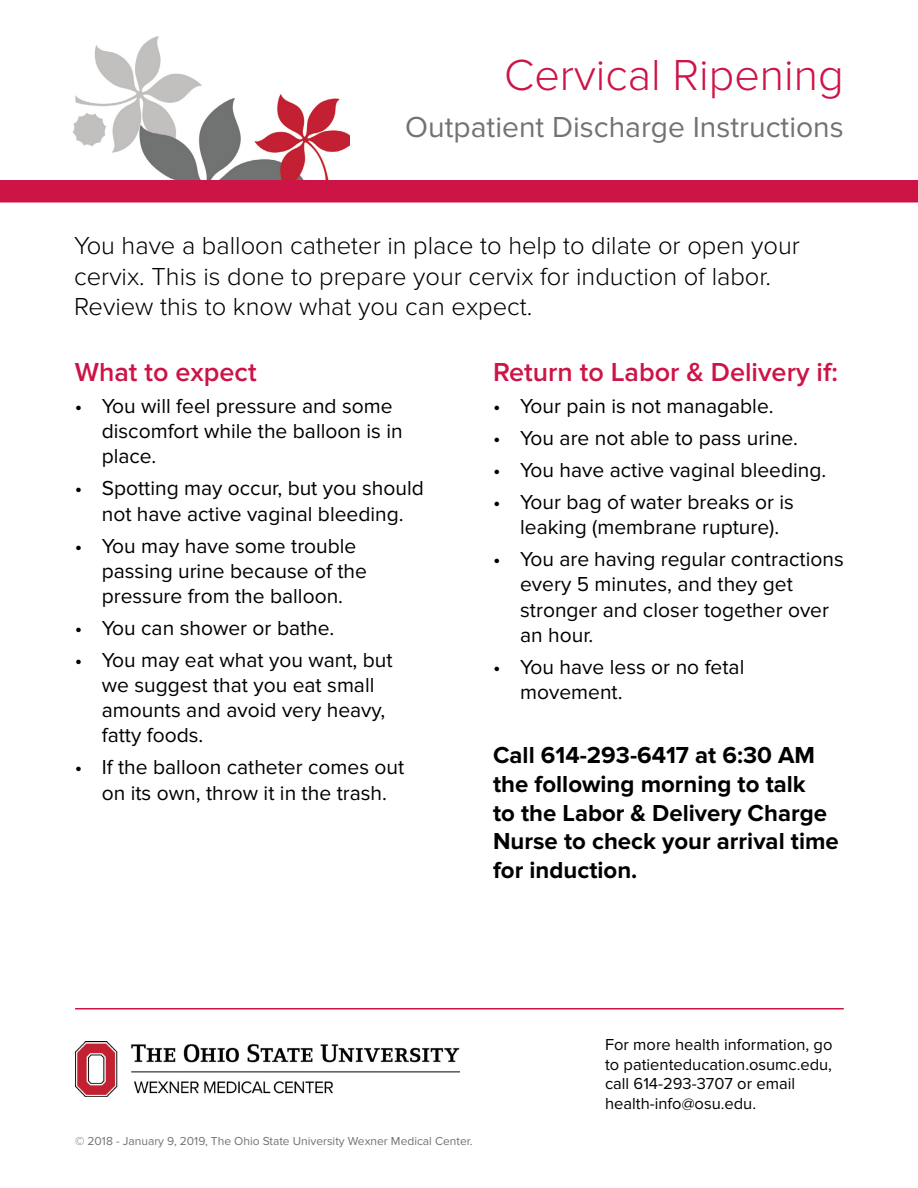
<style>
.page{position:relative;width:918px;height:1188px;background:#fff}
.page>*{position:absolute;margin:0;border:0;box-sizing:border-box;transform-origin:0 0}
.t1{font:300 45px "Proxima Nova";color:#cd1446}
.t2{font:30px "Proxima Nova";color:#717272}
.t3{font:600 27px "Proxima Nova";color:#cd1446}
.t4{font:300 25.5px/30.6px "Proxima Nova";color:#000}
.t5{font:700 24px/28.8px "Proxima Nova";color:#000}
.t6{font:21px/25.2px "Proxima Nova";color:#000}
.t7{font:16.5px/19.8px "Proxima Nova";color:#000}
.t8{font:12px "Proxima Nova";color:#717272}
</style>
<div class="page">
<img style="left:72px;top:36px;width:278px;height:144px">
<hr style="left:75px;top:1008px;width:769px;height:2px;background:#cd1446">
<img style="left:75px;top:1042px;width:385px;height:55px">
<div style="left:0;top:180px;width:918px;height:22px;background:#cd1446"></div>
<h1 class="t1" style="left:504px;top:49px;width:341px">Cervical Ripening</h1>
<h2 class="t2" style="left:405px;top:110px;width:440px">Outpatient Discharge Instructions</h2>
<p class="t4" style="left:74px;top:231px;width:727px">You have a balloon catheter in place to help to dilate or open your cervix. This is done to prepare your cervix for induction of labor.<br>Review this to know what you can expect.</p>
<p class="t3" style="left:75px;top:357px;width:183px">What to expect</p>
<p class="t6" style="left:102px;top:394px;width:302px;text-indent:-27px">• You will feel pressure and some discomfort while the balloon is in place.</p>
<p class="t6" style="left:75px;top:476px;width:351px;text-align:center">• Spotting may occur, but you should not have active vaginal bleeding.</p>
<p class="t6" style="left:102px;top:533px;width:267px;text-indent:-27px">• You may have some trouble passing urine because of the pressure from the balloon.</p>
<p class="t6" style="left:75px;top:616px;width:261px">• You can shower or bathe.</p>
<p class="t6" style="left:102px;top:648px;width:292px;text-indent:-27px">• You may eat what you want, but we suggest that you eat small amounts and avoid very heavy, fatty foods.</p>
<p class="t6" style="left:75px;top:755px;width:331px;text-align:center">• If the balloon catheter comes out on its own, throw it in the trash.</p>
<p class="t3" style="left:493px;top:357px;width:346px">Return to Labor &amp; Delivery if:</p>
<p class="t6" style="left:493px;top:394px;width:282px">• Your pain is not managable.</p>
<p class="t6" style="left:493px;top:426px;width:306px">• You are not able to pass urine.</p>
<p class="t6" style="left:493px;top:458px;width:335px">• You have active vaginal bleeding.</p>
<p class="t6" style="left:493px;top:490px;width:302px;text-align:center">• Your bag of water breaks or is leaking (membrane rupture).</p>
<p class="t6" style="left:520px;top:547px;width:325px;text-indent:-27px">• You are having regular contractions every 5 minutes, and they get stronger and closer together over an hour.</p>
<p class="t6" style="left:520px;top:655px;width:226px;text-indent:-27px">• You have less or no fetal movement.</p>
<p class="t5" style="left:493px;top:741px;width:347px">Call 614-293-6417 at 6:30 AM the following morning to talk<br>to the Labor &amp; Delivery Charge<br>Nurse to check your arrival time for induction.</p>
<p class="t8" style="left:75px;top:1134px;width:399px">© 2018 - January 9, 2019, The Ohio State University Wexner Medical Center.</p>
<p class="t7" style="left:605px;top:1035px;width:229px">For more health information, go to patienteducation.osumc.edu, call 614-293-3707 or email health-info@osu.edu.</p>
</div>
